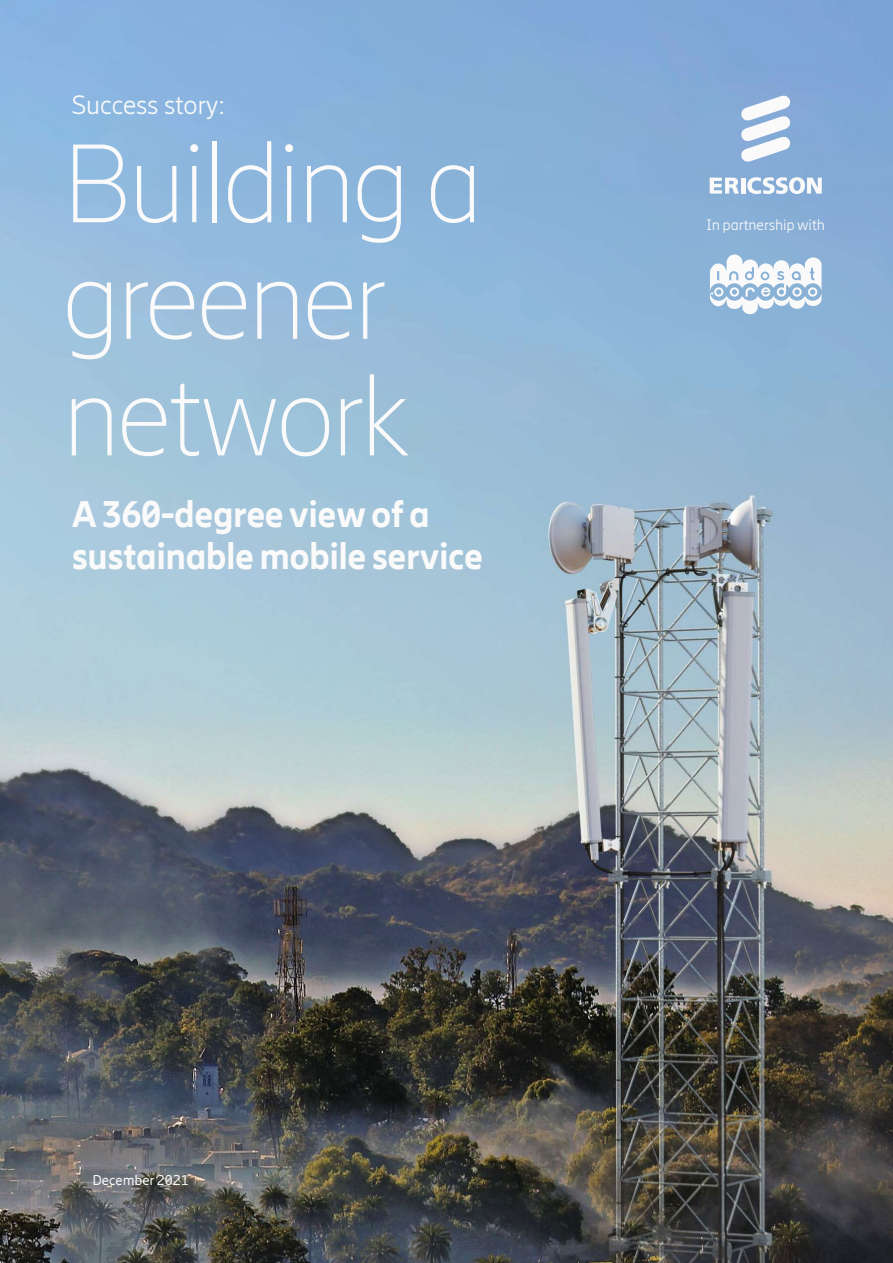
<style>
.page{position:relative;width:893px;height:1263px;background:#fff}
.page>*{position:absolute;margin:0;border:0;box-sizing:border-box;transform-origin:0 0}
.t1{font:200 111px/116.6px "Ericsson Hilda";letter-spacing:-.03em;color:#fafafa}
.t2{font:800 36px/41.4px "Ericsson Hilda";letter-spacing:-.015em;color:#fafafa}
.t3{font:300 26.4px "Ericsson Hilda";letter-spacing:-.005em;color:#fafafa}
.t4{font:300 15px "Ericsson Hilda";letter-spacing:-.005em;color:#fafafa}
.t5{font:14.25px "Ericsson Hilda";color:#fafafa}
</style>
<div class="page">
<img style="left:0;top:0;width:893px;height:1263px">
<svg style="left:741px;top:95px;width:49px;height:67px"></svg>
<hr style="left:741px;top:178px;width:4px;height:16px;background:#fafafa">
<svg style="left:747px;top:176px;width:75px;height:19px"></svg>
<svg style="left:710px;top:178px;width:29px;height:16px"></svg>
<svg style="left:710px;top:254px;width:111px;height:60px"></svg>
<p class="t3" style="left:72px;top:90px;width:155px">Success story:</p>
<h1 class="t1" style="left:62px;top:126px;width:423px">Building a</h1>
<h1 class="t1" style="left:62px;top:243px;width:348px">greener network</h1>
<p class="t2" style="left:72px;top:494px;width:413px">A 360-degree view of a sustainable mobile service</p>
<p class="t4" style="left:706px;top:216px;width:120px">In partnership with</p>
<p class="t5" style="left:92px;top:1172px;width:98px">December 2021</p>
</div>
